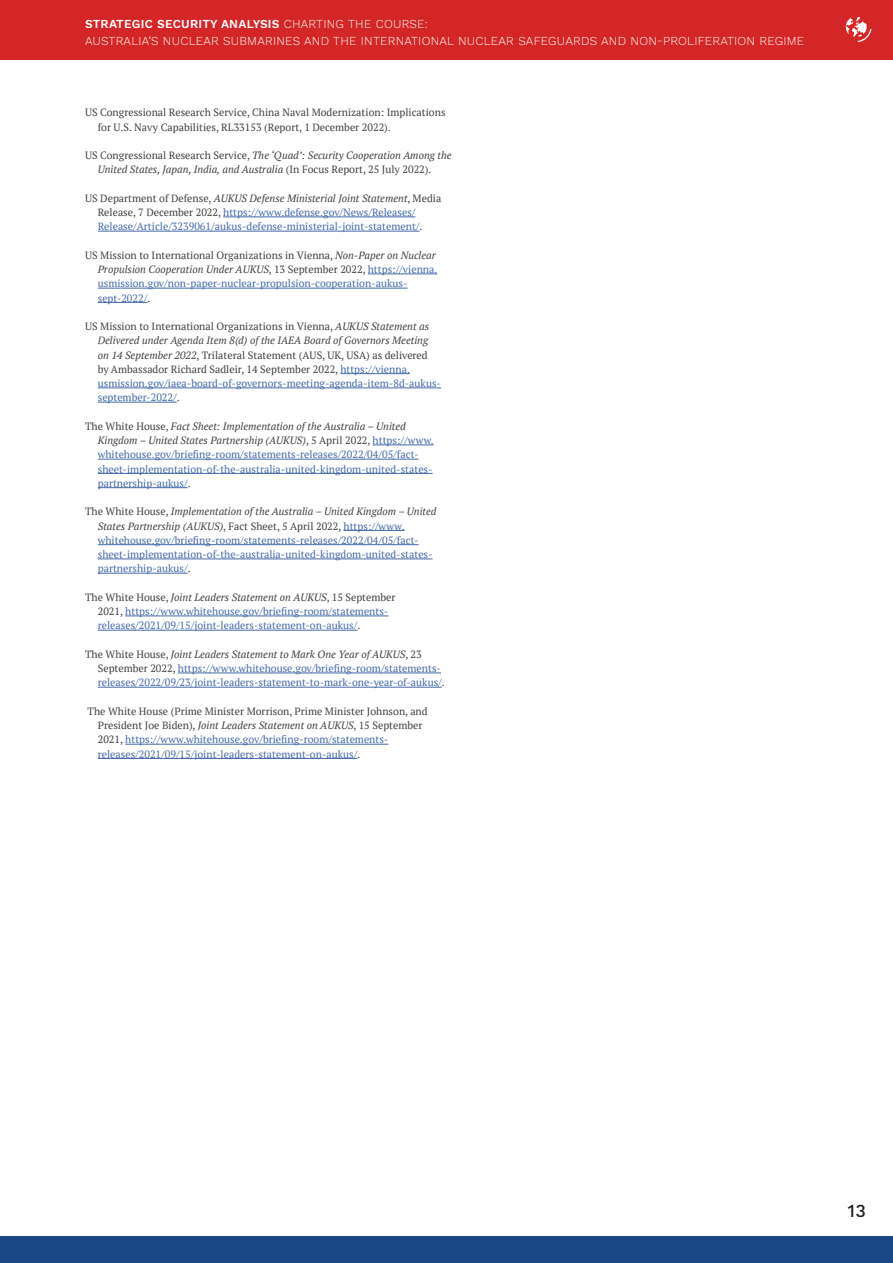
<style>
.page{position:relative;width:893px;height:1263px;background:#fff}
.page>*{position:absolute;margin:0;border:0;box-sizing:border-box;transform-origin:0 0}
.t1{font:500 18px "Work Sans";color:#1c1c1b}
.t2{font:300 12px/16.5px "Work Sans";letter-spacing:.02em;color:#fff}
.Bibliography{font:10.5px/14.2px "PT Serif";color:#446ba9}
.Bibliography-2{font:10.5px/14.2px "PT Serif";color:#434242}
.Bibliography-3{font:italic 10.5px/14.2px "PT Serif";color:#434242}
.s1{font-weight:600}
.s2{font-style:normal}
.s3{color:#434242}
.s4{font-style:italic;color:#434242}
.s5{font-style:italic}
.s6{color:#446ba9}
</style>
<div class="page">
<div style="left:0;top:0;width:893px;height:60px;background:#d52627"></div>
<div style="left:0;top:1236px;width:893px;height:27px;background:#1a4686"></div>
<svg style="left:846px;top:17px;width:25px;height:25px"></svg>
<hr style="left:223px;top:217px;width:193px;height:1px;background:#446ba9">
<hr style="left:98px;top:231px;width:321px;height:1px;background:#446ba9">
<hr style="left:368px;top:274px;width:69px;height:1px;background:#446ba9">
<hr style="left:98px;top:288px;width:310px;height:1px;background:#446ba9">
<hr style="left:98px;top:302px;width:49px;height:1px;background:#446ba9">
<hr style="left:340px;top:373px;width:70px;height:1px;background:#446ba9">
<hr style="left:98px;top:388px;width:343px;height:1px;background:#446ba9">
<hr style="left:98px;top:402px;width:79px;height:1px;background:#446ba9">
<hr style="left:373px;top:445px;width:61px;height:1px;background:#446ba9">
<hr style="left:98px;top:459px;width:321px;height:1px;background:#446ba9">
<hr style="left:98px;top:473px;width:335px;height:1px;background:#446ba9">
<hr style="left:98px;top:487px;width:90px;height:1px;background:#446ba9">
<hr style="left:344px;top:530px;width:61px;height:1px;background:#446ba9">
<hr style="left:98px;top:544px;width:321px;height:1px;background:#446ba9">
<hr style="left:98px;top:559px;width:335px;height:1px;background:#446ba9">
<hr style="left:98px;top:573px;width:90px;height:1px;background:#446ba9">
<hr style="left:125px;top:616px;width:263px;height:1px;background:#446ba9">
<hr style="left:98px;top:630px;width:259px;height:1px;background:#446ba9">
<hr style="left:178px;top:673px;width:263px;height:1px;background:#446ba9">
<hr style="left:98px;top:687px;width:344px;height:1px;background:#446ba9">
<hr style="left:125px;top:744px;width:263px;height:1px;background:#446ba9">
<hr style="left:98px;top:758px;width:259px;height:1px;background:#446ba9">
<p class="t2" style="left:85px;top:16px;width:721px"><span class="s1">STRATEGIC SECURITY ANALYSIS</span> CHARTING THE COURSE:<br>AUSTRALIA’S NUCLEAR SUBMARINES AND THE INTERNATIONAL NUCLEAR SAFEGUARDS AND NON-PROLIFERATION REGIME</p>
<p class="Bibliography-2" style="left:98px;top:105px;width:349px;text-indent:-13px">US Congressional Research Service, China Naval Modernization: Implications for U.S. Navy Capabilities, RL33153 (Report, 1 December 2022).</p>
<p class="Bibliography-3" style="left:98px;top:148px;width:355px;text-indent:-13px"><span class="s2">US Congressional Research Service,</span> The ‘Quad’: Security Cooperation Among the<br>United States, Japan, India, and Australia <span class="s2">(In Focus Report, 25 July 2022).</span></p>
<p class="Bibliography" style="left:98px;top:191px;width:345px;text-indent:-13px"><span class="s3">US Department of Defense,</span> <span class="s4">AUKUS Defense Ministerial Joint Statement</span><span class="s3">, Media<br>Release, 7 December 2022,</span> https://www.defense.gov/News/Releases/<br>Release/Article/3239061/aukus-defense-ministerial-joint-statement/<span class="s3">.</span></p>
<p class="Bibliography" style="left:98px;top:248px;width:341px;text-indent:-13px"><span class="s3">US Mission to International Organizations in Vienna,</span> <span class="s4">Non-Paper on Nuclear Propulsion Cooperation Under AUKUS</span><span class="s3">, 13 September 2022,</span> https://vienna. usmission.gov/non-paper-nuclear-propulsion-cooperation-aukus&shy;sept-2022/<span class="s3">.</span></p>
<p class="Bibliography-2" style="left:98px;top:319px;width:345px;text-indent:-13px">US Mission to International Organizations in Vienna, <span class="s5">AUKUS Statement as Delivered under Agenda Item 8(d) of the IAEA Board of Governors Meeting on 14 September 2022</span>, Trilateral Statement (AUS, UK, USA) as delivered by Ambassador Richard Sadleir, 14 September 2022, <span class="s6">https://vienna. usmission.gov/iaea-board-of-governors-meeting-agenda-item-8d-aukus&shy;september-2022/</span>.</p>
<p class="Bibliography" style="left:98px;top:419px;width:337px;text-indent:-13px"><span class="s3">The White House,</span> <span class="s4">Fact Sheet: Implementation of the Australia – United Kingdom – United States Partnership (AUKUS)</span><span class="s3">, 5 April 2022,</span> https://www. whitehouse.gov/briefing-room/statements-releases/2022/04/05/fact&shy;sheet-implementation-of-the-australia-united-kingdom-united-states&shy;partnership-aukus/<span class="s3">.</span></p>
<p class="Bibliography" style="left:98px;top:504px;width:340px;text-indent:-13px"><span class="s3">The White House,</span> <span class="s4">Implementation of the Australia – United Kingdom – United States Partnership (AUKUS)</span><span class="s3">, Fact Sheet, 5 April 2022,</span> https://www. whitehouse.gov/briefing-room/statements-releases/2022/04/05/fact&shy;sheet-implementation-of-the-australia-united-kingdom-united-states&shy;partnership-aukus/<span class="s3">.</span></p>
<p class="Bibliography" style="left:98px;top:590px;width:299px;text-indent:-13px"><span class="s3">The White House,</span> <span class="s4">Joint Leaders Statement on AUKUS</span><span class="s3">, 15 September<br>2021,</span> https://www.whitehouse.gov/briefing-room/statements&shy;releases/2021/09/15/joint-leaders-statement-on-aukus/<span class="s3">.</span></p>
<p class="Bibliography" style="left:98px;top:647px;width:348px;text-indent:-13px"><span class="s3">The White House,</span> <span class="s4">Joint Leaders Statement to Mark One Year of AUKUS</span><span class="s3">, 23<br>September 2022,</span> https://www.whitehouse.gov/briefing-room/statements&shy;releases/2022/09/23/joint-leaders-statement-to-mark-one-year-of-aukus/<span class="s3">.</span></p>
<p class="Bibliography" style="left:98px;top:704px;width:331px;text-indent:-10px"><span class="s3">The White House (Prime Minister Morrison, Prime Minister Johnson, and President Joe Biden),</span> <span class="s4">Joint Leaders Statement on AUKUS</span><span class="s3">, 15 September 2021,</span> https://www.whitehouse.gov/briefing-room/statements&shy;releases/2021/09/15/joint-leaders-statement-on-aukus/<span class="s3">.</span></p>
<h1 class="t1" style="left:847px;top:1201px;width:20px">13</h1>
</div>
